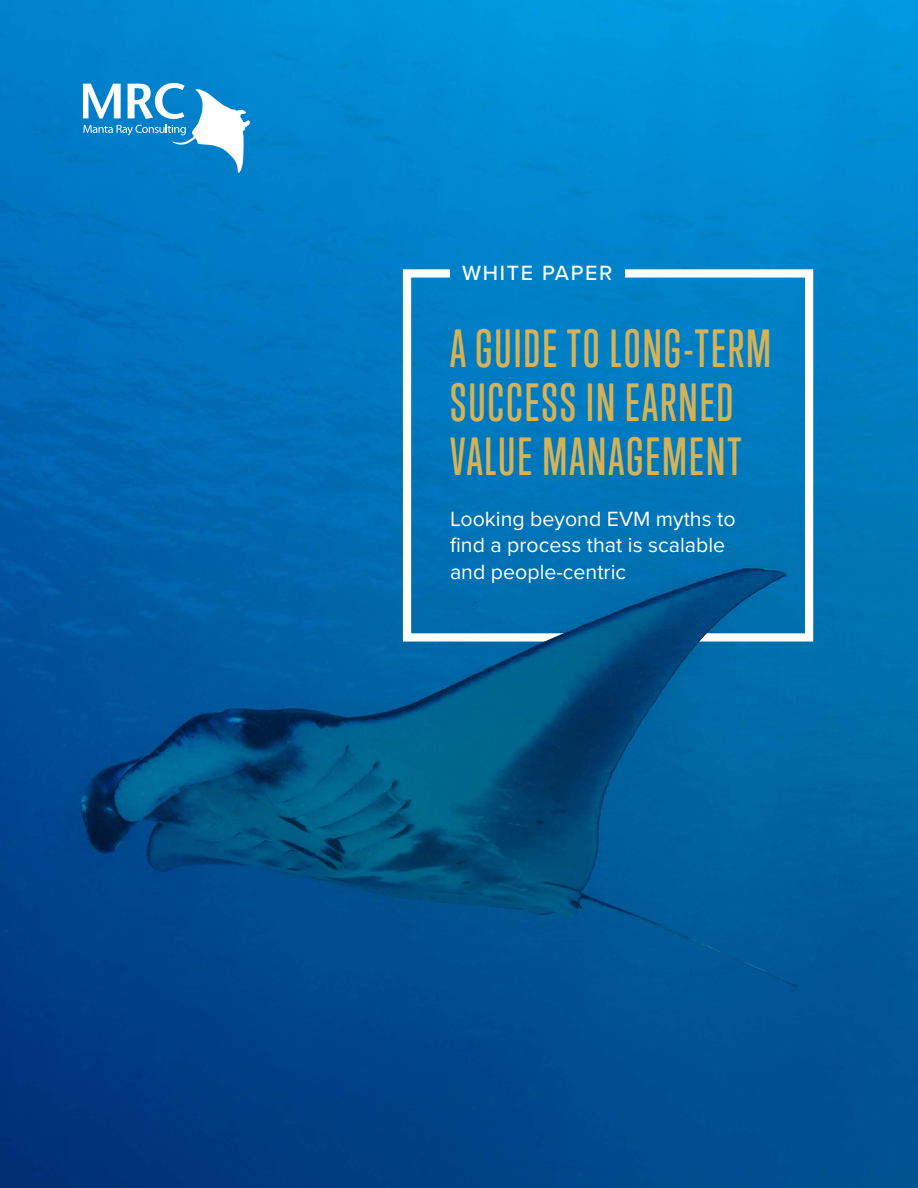
<style>
.page{position:relative;width:918px;height:1188px;background:#fff}
.page>*{position:absolute;margin:0;border:0;box-sizing:border-box;transform-origin:0 0}
.t1{font:500 49.05px/53.8px "Trump Soft Pro";letter-spacing:.04em;color:#d5b256}
.t2{font:21.3px/26.2px "Proxima Nova";color:#fff}
.t3{font:500 21.3px "Proxima Nova";letter-spacing:.08em;color:#fff}
</style>
<div class="page">
<img style="left:0;top:0;width:918px;height:1188px">
<svg style="left:399px;top:265px;width:418px;height:381px;background:#107ebe"></svg>
<img style="left:536px;top:628px;width:174px;height:20px">
<svg style="left:83px;top:83px;width:167px;height:90px"></svg>
<p class="t3" style="left:462px;top:257px;width:152px">WHITE PAPER</p>
<h1 class="t1" style="left:450px;top:322px;width:323px">A GUIDE TO LONG-TERM<br>SUCCESS IN EARNED<br>VALUE MANAGEMENT</h1>
<p class="t2" style="left:450px;top:505px;width:287px">Looking beyond EVM myths to find a process that is scalable and people-centric</p>
</div>
